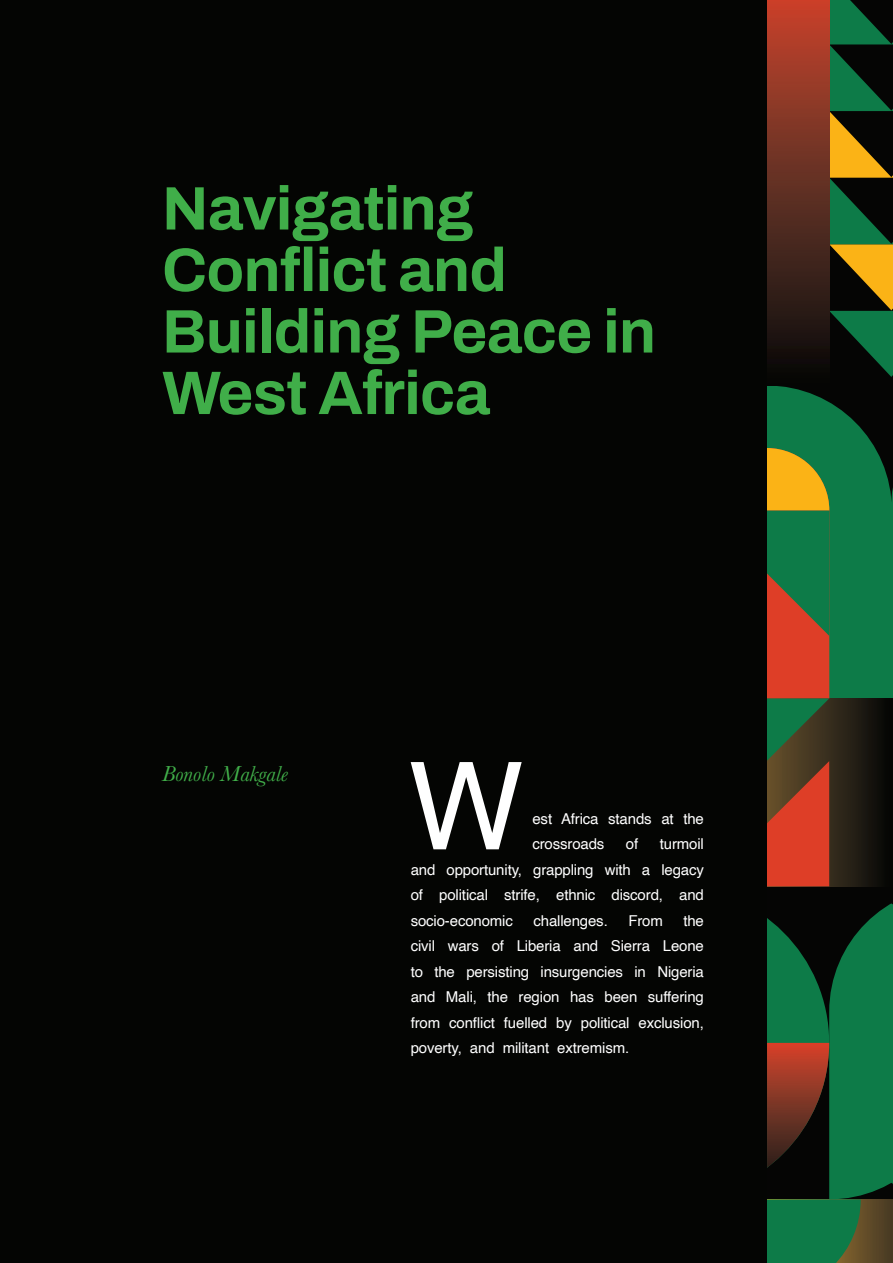
<style>
.page{position:relative;width:893px;height:1263px;background:#040503}
.page>*{position:absolute;margin:0;border:0;box-sizing:border-box;transform-origin:0 0}
.body{font:121.65px "Helvetica";color:#fff}
.t1{font:700 61.5px/61.5px "Archivo";letter-spacing:-.01em;color:#40ae49}
.authors_name{font:italic 22.5px "Baskerville";color:#40ae49}
.body-2{font:15px/25.5px "Helvetica";letter-spacing:-.01em;color:#fff;text-align:justify}
</style>
<div class="page">
<svg style="left:767px;top:0;width:126px;height:1263px"></svg>
<p class="t1" style="left:162px;top:178px;width:495px">Navigating<br>Conflict and<br>Building Peace in<br>West Africa</p>
<p class="authors_name" style="left:162px;top:759px;width:127px">Bonolo Makgale</p>
<p class="body" style="left:408px;top:713px;width:116px">W</p>
<p class="body-2" style="left:532px;top:806px;width:173px">est Africa stands at the crossroads</p>
<p class="body-2" style="left:626px;top:832px;width:14px">of</p>
<p class="body-2" style="left:411px;top:832px;width:295px;text-indent:249px">turmoil and opportunity, grappling with a legacy of political strife, ethnic discord, and socio-economic</p>
<p class="body-2" style="left:411px;top:908px;width:295px;text-indent:273px">the civil wars of Liberia and Sierra Leone to the persisting insurgencies in Nigeria and Mali, the region has been suffering from conflict fuelled by political exclusion, poverty, and militant extremism.</p>
<p class="body-2" style="left:533px;top:908px;width:76px">challenges.</p>
<p class="body-2" style="left:628px;top:908px;width:36px">From</p>
</div>
